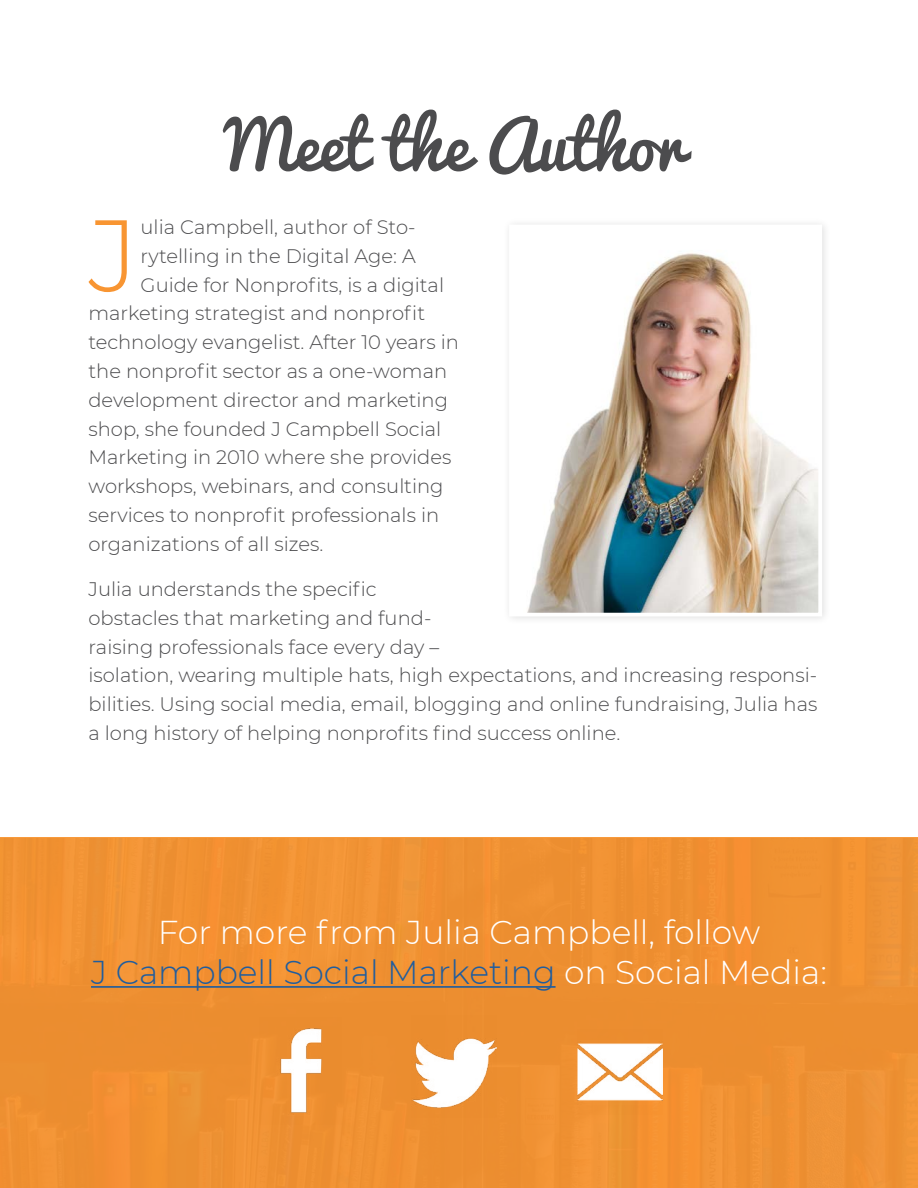
<style>
.page{position:relative;width:918px;height:1188px;background:#fff}
.page>*{position:absolute;margin:0;border:0;box-sizing:border-box;transform-origin:0 0}
.t1{font:300 101.85px "Montserrat";color:#f89532}
.t2{font:66px "Pacifico";color:#4c4c4e}
.t3{font:300 33px/40.5px "Montserrat";color:#fff;text-align:center}
.t4{font:300 19.5px/28.8px "Montserrat";color:#4c4c4e}
.s1{color:#205d9e}
</style>
<div class="page">
<div style="left:0;top:837px;width:918px;height:351px;background:#ee9031"></div>
<img style="left:577px;top:1030px;width:85px;height:85px">
<img style="left:259px;top:1017px;width:83px;height:107px">
<img style="left:411px;top:1015px;width:85px;height:103px">
<hr style="left:91px;top:986px;width:465px;height:2px;background:#205d9e">
<div style="left:502px;top:218px;width:329px;height:407px;background:#000;opacity:.13"></div>
<img style="left:528px;top:253px;width:289px;height:358px">
<div style="left:509px;top:225px;width:313px;height:391px;border:4px solid #fff"></div>
<h2 class="t2" style="left:225px;top:88px;width:460px">Meet the Author</h2>
<h1 class="t1" style="left:89px;top:186px;width:51px">J</h1>
<p class="t4" style="left:141px;top:212px;width:277px">ulia Campbell, author of Sto-</p>
<p class="t4" style="left:141px;top:241px;width:277px">rytelling in the Digital Age: A</p>
<p class="t4" style="left:141px;top:270px;width:305px">Guide for Nonprofits, is a digital</p>
<p class="t4" style="left:88px;top:298px;width:338px">marketing strategist and nonprofit</p>
<p class="t4" style="left:88px;top:327px;width:372px">technology evangelist. After 10 years in</p>
<p class="t4" style="left:88px;top:356px;width:360px">the nonprofit sector as a one-woman</p>
<p class="t4" style="left:88px;top:385px;width:361px">development director and marketing</p>
<p class="t4" style="left:88px;top:414px;width:354px">shop, she founded J Campbell Social</p>
<p class="t4" style="left:88px;top:442px;width:364px">Marketing in 2010 where she provides</p>
<p class="t4" style="left:88px;top:471px;width:357px">workshops, webinars, and consulting</p>
<p class="t4" style="left:88px;top:500px;width:352px">services to nonprofit professionals in</p>
<p class="t4" style="left:88px;top:529px;width:236px">organizations of all sizes.</p>
<p class="t4" style="left:88px;top:574px;width:730px">Julia understands the specific<br>obstacles that marketing and fund-<br>raising professionals face every day –<br>isolation, wearing multiple hats, high expectations, and increasing responsi&shy;bilities. Using social media, email, blogging and online fundraising, Julia has a long history of helping nonprofits find success online.</p>
<h3 class="t3" style="left:91px;top:911px;width:737px">For more from Julia Campbell, follow<br><span class="s1">J Campbell Social Marketing</span> on Social Media:</h3>
</div>
